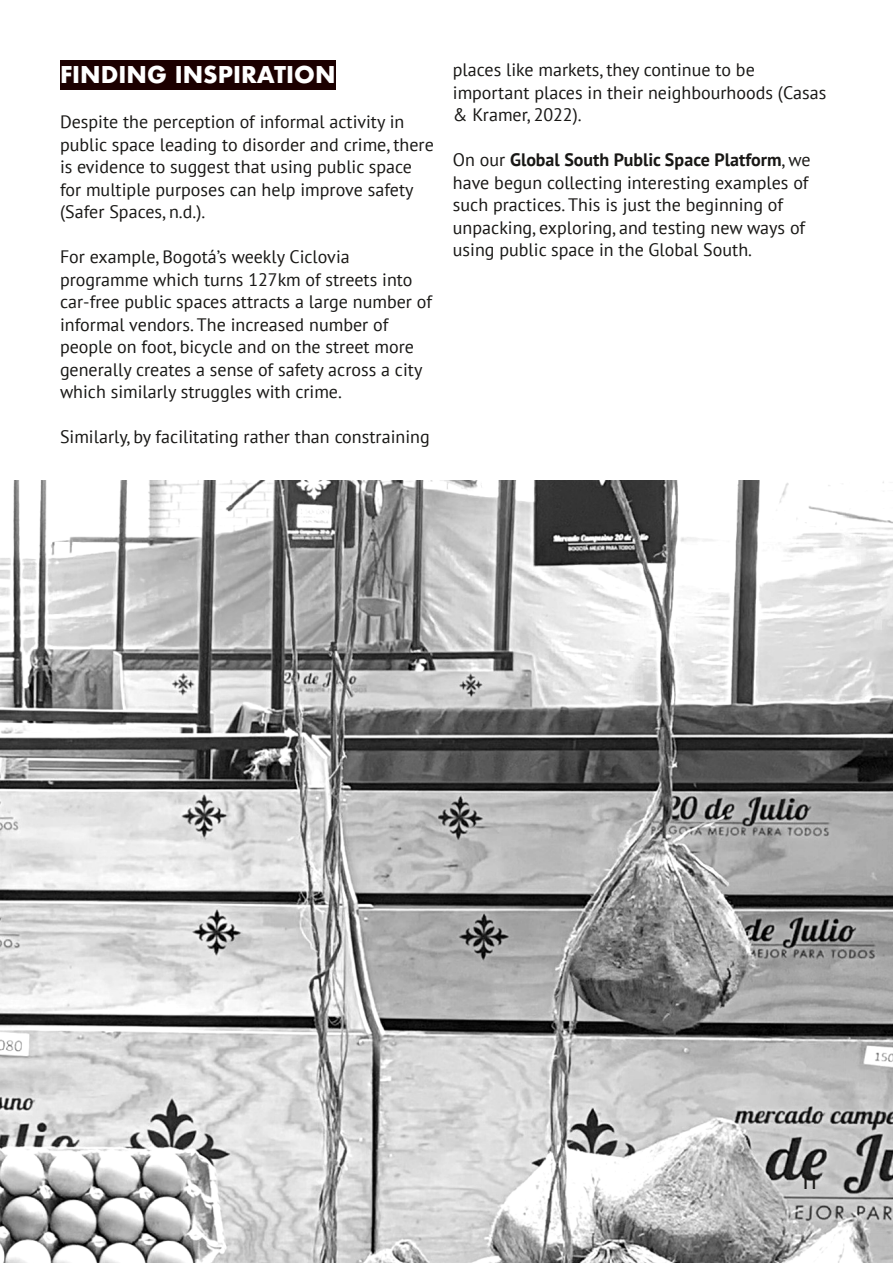
<style>
.page{position:relative;width:893px;height:1263px;background:#fff}
.page>*{position:absolute;margin:0;border:0;box-sizing:border-box;transform-origin:0 0}
.t1{font:700 22.5px "Futura";color:#fff}
.t2{font:18px/22.5px "PT Sans";color:#181715}
.t3{font:500 18px "Futura";color:#181715}
.s1{font-weight:700}
</style>
<div class="page">
<div style="left:60px;top:60px;width:276px;height:29px;background:#1c0000"></div>
<img style="left:0;top:480px;width:893px;height:783px">
<p class="t1" style="left:60px;top:60px;width:277px">FINDING INSPIRATION</p>
<p class="t2" style="left:60px;top:112px;width:375px">Despite the perception of informal activity in public space leading to disorder and crime, there is evidence to suggest that using public space for multiple purposes can help improve safety (Safer Spaces, n.d.).</p>
<p class="t2" style="left:60px;top:247px;width:374px">For example, Bogotá’s weekly Ciclovia programme which turns 127km of streets into car-free public spaces attracts a large number of informal vendors. The increased number of people on foot, bicycle and on the street more generally creates a sense of safety across a city which similarly struggles with crime.</p>
<p class="t2" style="left:60px;top:427px;width:371px">Similarly, by facilitating rather than constraining</p>
<p class="t2" style="left:453px;top:59px;width:375px">places like markets, they continue to be important places in their neighbourhoods (Casas &amp; Kramer, 2022).</p>
<p class="t2" style="left:453px;top:149px;width:359px">On our <span class="s1">Global South Public Space Platform</span>, we have begun collecting interesting examples of such practices. This is just the beginning of unpacking, exploring, and testing new ways of using public space in the Global South.</p>
<p class="t3" style="left:800px;top:1170px;width:21px">11</p>
</div>
